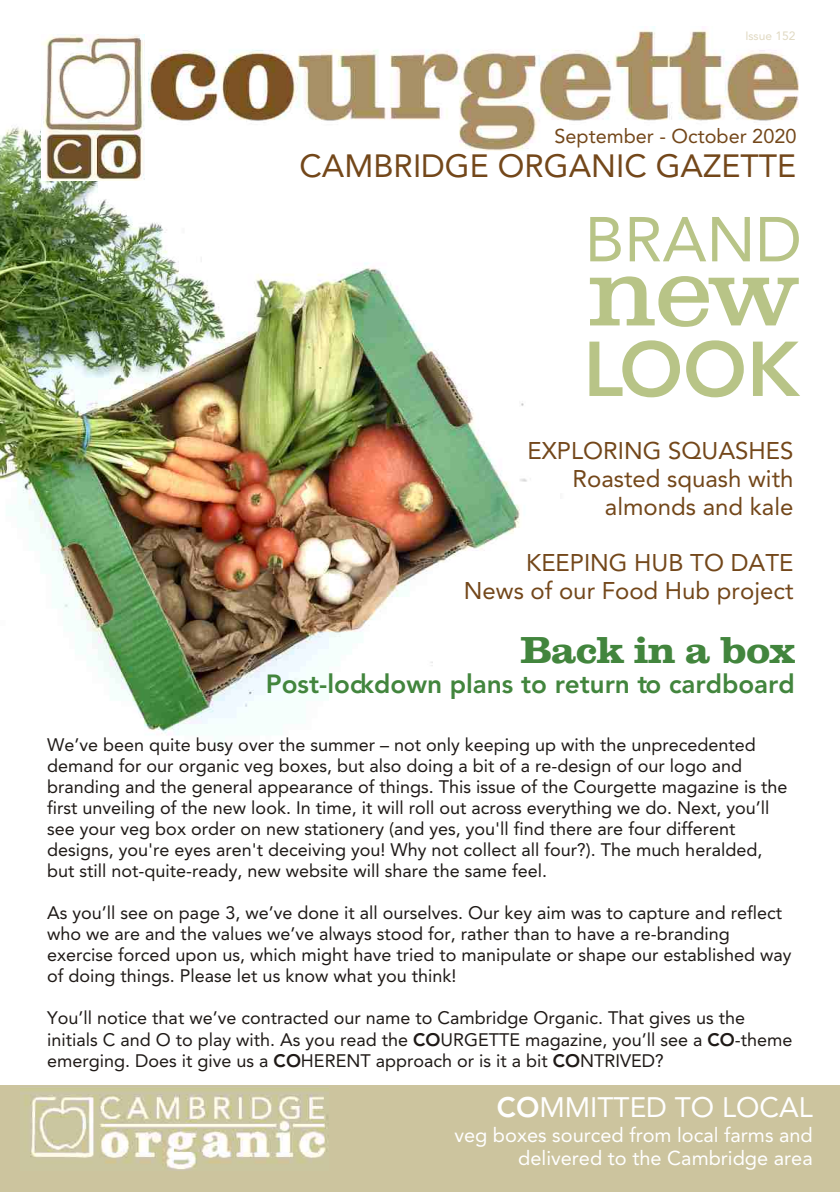
<style>
.page{position:relative;width:840px;height:1192px;background:#fff}
.page>*{position:absolute;margin:0;border:0;box-sizing:border-box;transform-origin:0 0}
.t1{font:96.8px "Clarendon";color:#b8c487}
.t2{font:800 76.4px "Avenir 85";color:#b8c487}
.t3{font:62.6px "Avenir";color:#b8c487}
.t4{font:700 36px "Clarendon";color:#42853d}
.t5{font:32px "Avenir";color:#73471a}
.t6{font:28px "Avenir";color:#fff}
.t7{font:800 26px "Avenir 85";color:#42853d}
.t8{font:24px/28px "Avenir";color:#73471a;text-align:right}
.t9{font:20px/23.4px "Avenir";color:#fff;text-align:right}
.t10{font:19.8px "Avenir";color:#73471a}
.t11{font:18px/21px "Avenir";color:#1f1a17}
.t12{font:12px "Avenir";color:#e0d9c2}
.s1{font-family:"Avenir 85";font-weight:800}
</style>
<div class="page">
<img style="left:0;top:72px;width:527px;height:663px">
<img style="left:41px;top:34px;width:104px;height:146px">
<img style="left:149px;top:27px;width:650px;height:123px">
<div style="left:0;top:1085px;width:840px;height:107px;background:#ccc49e"></div>
<img style="left:20px;top:1093px;width:309px;height:77px">
<p class="t12" style="left:745px;top:31px;width:52px">Issue 152</p>
<p class="t10" style="left:554px;top:128px;width:244px">September - October 2020</p>
<h3 class="t5" style="left:299px;top:153px;width:498px">CAMBRIDGE ORGANIC GAZETTE</h3>
<h3 class="t3" style="left:585px;top:214px;width:219px">BRAND</h3>
<h1 class="t1" style="left:588px;top:229px;width:210px">new</h1>
<h2 class="t2" style="left:583px;top:338px;width:217px">LOOK</h2>
<h3 class="t8" style="left:528px;top:439px;width:267px">EXPLORING SQUASHES<br>Roasted squash with almonds and kale</h3>
<h3 class="t8" style="left:464px;top:551px;width:331px">KEEPING HUB TO DATE<br>News of our Food Hub project</h3>
<h3 class="t4" style="left:521px;top:626px;width:276px">Back in a box</h3>
<h3 class="t7" style="left:266px;top:674px;width:530px">Post-lockdown plans to return to cardboard</h3>
<p class="t11" style="left:47px;top:736px;width:742px">We’ve been quite busy over the summer – not only keeping up with the unprecedented demand for our organic veg boxes, but also doing a bit of a re-design of our logo and branding and the general appearance of things. This issue of the Courgette magazine is the first unveiling of the new look. In time, it will roll out across everything we do. Next, you’ll see your veg box order on new stationery (and yes, you'll find there are four different designs, you're eyes aren't deceiving you! Why not collect all four?). The much heralded, but still not-quite-ready, new website will share the same feel.</p>
<p class="t11" style="left:47px;top:904px;width:746px">As you’ll see on page 3, we’ve done it all ourselves. Our key aim was to capture and reflect who we are and the values we’ve always stood for, rather than to have a re-branding exercise forced upon us, which might have tried to manipulate or shape our established way of doing things. Please let us know what you think!</p>
<p class="t11" style="left:47px;top:1009px;width:747px">You’ll notice that we’ve contracted our name to Cambridge Organic. That gives us the initials C and O to play with. As you read the <span class="s1">CO</span>URGETTE magazine, you’ll see a <span class="s1">CO</span>-theme emerging. Does it give us a <span class="s1">CO</span>HERENT approach or is it a bit <span class="s1">CO</span>NTRIVED?</p>
<h3 class="t6" style="left:497px;top:1095px;width:317px"><span class="s1">CO</span>MMITTED TO LOCAL</h3>
<p class="t9" style="left:454px;top:1125px;width:360px">veg boxes sourced from local farms and delivered to the Cambridge area</p>
</div>
